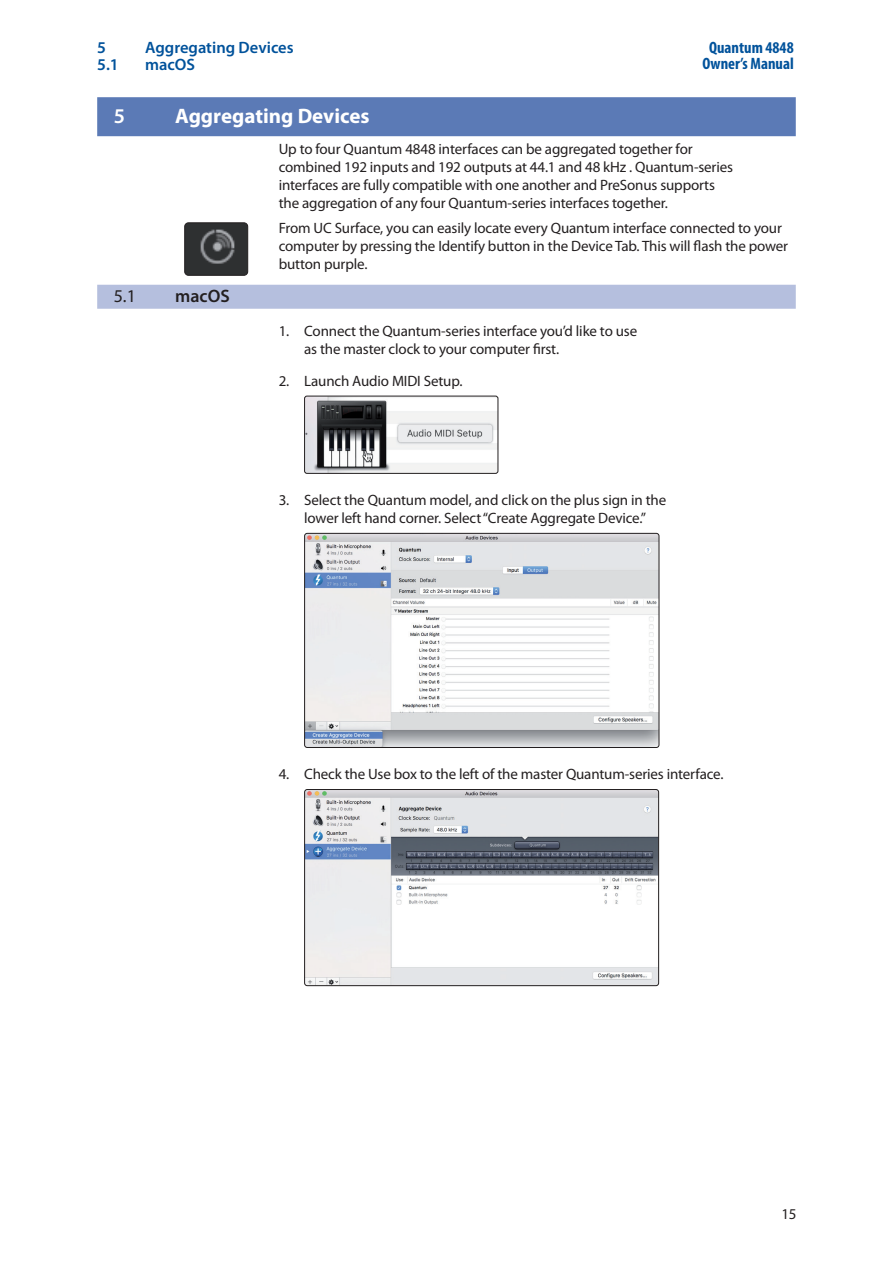
<style>
.page{position:relative;width:893px;height:1263px;background:#fff}
.page>*{position:absolute;margin:0;border:0;box-sizing:border-box;transform-origin:0 0}
.t1{font:700 21px "Myriad Pro";color:#fff}
.t2{font:600 21px "Myriad Pro";color:#fff}
.t3{font:600 18px "Myriad Pro";color:#231f20}
.t4{font:18px "Myriad Pro";color:#231f20}
.t5{font:600 16.5px "Myriad Pro";color:#01529b}
.t6{font:700 condensed 16.5px/16.5px "Myriad Pro";color:#01529b;text-align:center}
.t7{font:15px/18px "Myriad Pro";letter-spacing:-.01em;color:#231f20}
</style>
<div class="page">
<div style="left:97px;top:97px;width:699px;height:39px;background:#5b7ab6"></div>
<div style="left:97px;top:285px;width:699px;height:24px;background:#b5bfde"></div>
<img style="left:306px;top:396px;width:192px;height:76px">
<div style="left:304px;top:396px;width:194px;height:78px;border:1px solid #231f20;border-radius:2px"></div>
<img style="left:306px;top:533px;width:353px;height:213px">
<div style="left:304px;top:533px;width:355px;height:215px;border:1px solid #231f20;border-radius:3px"></div>
<img style="left:306px;top:791px;width:353px;height:195px">
<div style="left:304px;top:789px;width:355px;height:197px;border:1px solid #231f20;border-radius:3px"></div>
<img style="left:186px;top:223px;width:62px;height:52px">
<div style="left:184px;top:222px;width:64px;height:54px;border:1px solid #231f20;border-radius:4px"></div>
<p class="t5" style="left:97px;top:39px;width:10px">5</p>
<p class="t5" style="left:145px;top:39px;width:150px">Aggregating Devices</p>
<p class="t5" style="left:97px;top:55px;width:23px">5.1</p>
<p class="t5" style="left:145px;top:55px;width:51px">macOS</p>
<p class="t6" style="left:702px;top:39px;width:93px">Quantum 4848<br>Owner’s Manual</p>
<h1 class="t2" style="left:114px;top:104px;width:13px">5</h1>
<h1 class="t1" style="left:175px;top:104px;width:196px">Aggregating Devices</h1>
<p class="t7" style="left:279px;top:140px;width:456px">Up to four Quantum 4848 interfaces can be aggregated together for combined 192 inputs and 192 outputs at 44.1 and 48 kHz . Quantum-series interfaces are fully compatible with one another and PreSonus supports the aggregation of any four Quantum-series interfaces together.</p>
<p class="t7" style="left:279px;top:219px;width:511px">From UC Surface, you can easily locate every Quantum interface connected to your computer by pressing the Identify button in the Device Tab. This will flash the power button purple.</p>
<p class="t4" style="left:114px;top:286px;width:24px">5.1</p>
<p class="t3" style="left:175px;top:286px;width:56px">macOS</p>
<p class="t7" style="left:304px;top:323px;width:334px;text-indent:-26px">1. Connect the Quantum-series interface you’d like to use as the master clock to your computer first.</p>
<p class="t7" style="left:279px;top:372px;width:185px">2. Launch Audio MIDI Setup.</p>
<p class="t7" style="left:279px;top:491px;width:389px;text-align:center">3. Select the Quantum model, and click on the plus sign in the lower left hand corner. Select “Create Aggregate Device.”</p>
<p class="t7" style="left:279px;top:766px;width:446px">4. Check the Use box to the left of the master Quantum-series interface.</p>
<p class="t7" style="left:781px;top:1205px;width:17px">15</p>
</div>
